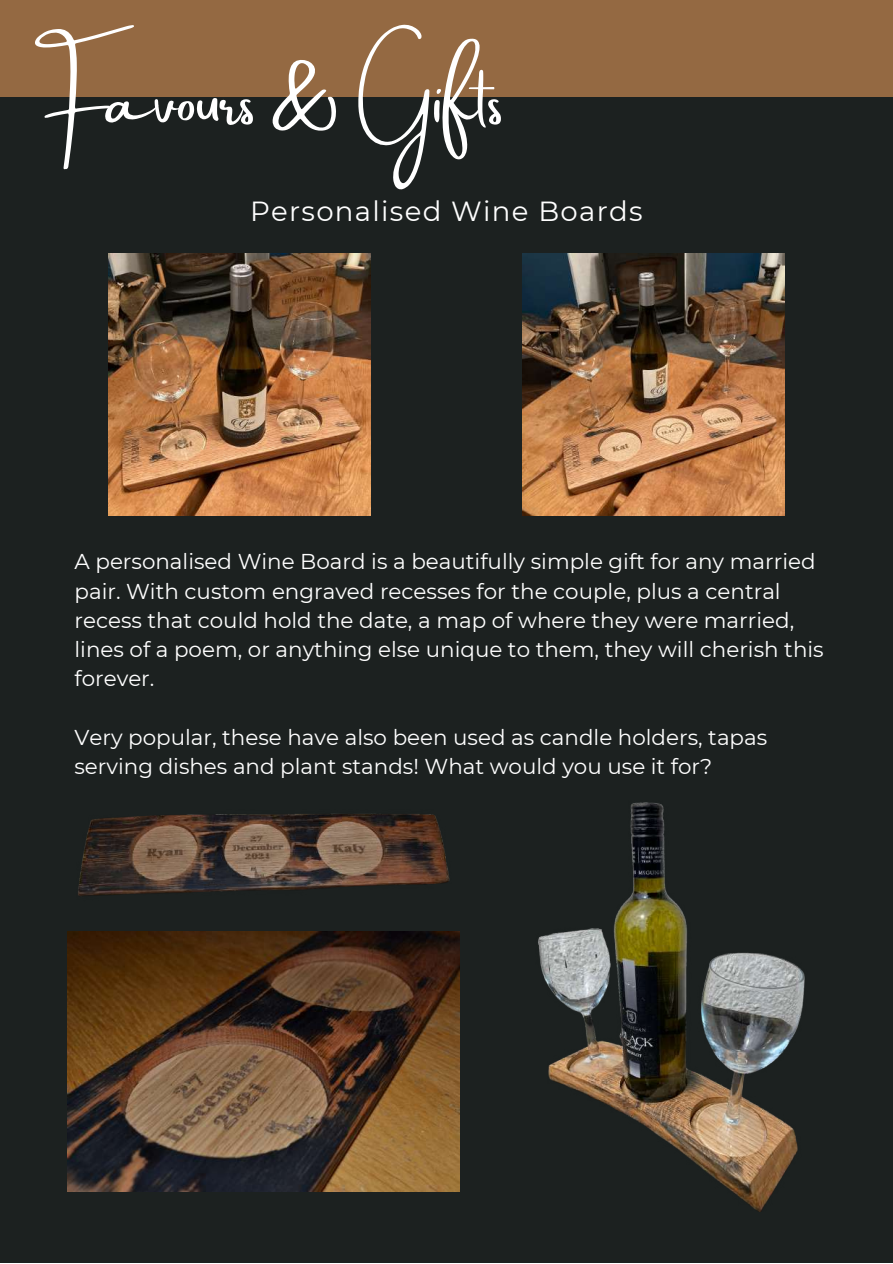
<style>
.page{position:relative;width:893px;height:1264px;background:#fff}
.page>*{position:absolute;margin:0;border:0;box-sizing:border-box;transform-origin:0 0}
.t1{font:67.5px "Amsterdam Two";color:#fff}
.t2{font:27.6px "Montserrat";letter-spacing:.045em;color:#fff}
.t3{font:21.45px/29.2px "Montserrat";color:#fff}
</style>
<div class="page">
<div style="left:0;top:0;width:892px;height:1262px;background:#1c2120"></div>
<img style="left:108px;top:253px;width:262px;height:262px">
<img style="left:522px;top:253px;width:262px;height:262px">
<img style="left:68px;top:931px;width:391px;height:260px">
<img style="left:78px;top:813px;width:372px;height:83px">
<img style="left:538px;top:802px;width:267px;height:409px">
<div style="left:0;top:0;width:892px;height:97px;background:#946942"></div>
<h1 class="t1" style="left:34px;top:62px;width:471px">Favours &amp; Gifts</h1>
<p class="t2" style="left:250px;top:194px;width:394px">Personalised Wine Boards</p>
<p class="t3" style="left:74px;top:547px;width:750px">A personalised Wine Board is a beautifully simple gift for any married pair. With custom engraved recesses for the couple, plus a central recess that could hold the date, a map of where they were married, lines of a poem, or anything else unique to them, they will cherish this forever.</p>
<p class="t3" style="left:74px;top:722px;width:694px">Very popular, these have also been used as candle holders, tapas serving dishes and plant stands! What would you use it for?</p>
</div>
